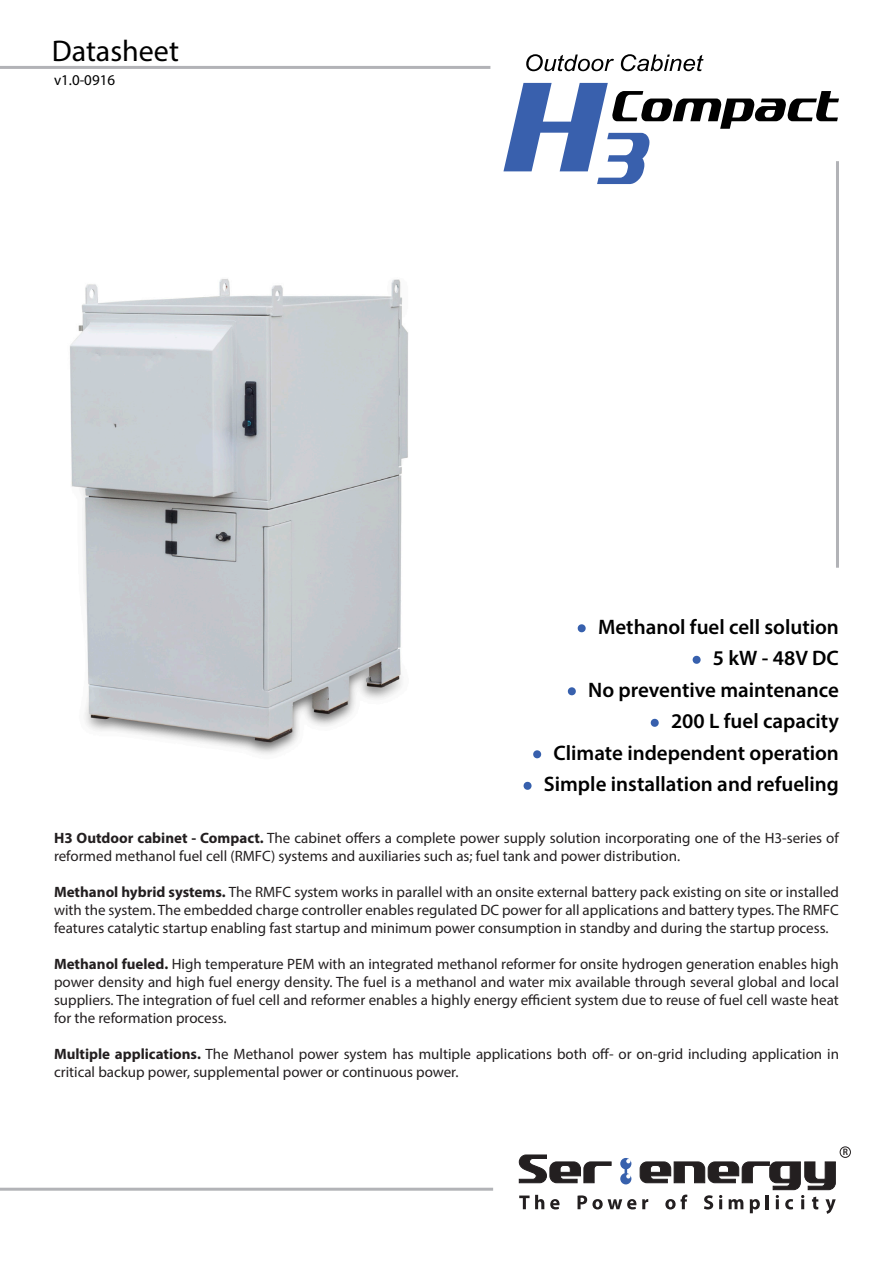
<style>
.page{position:relative;width:893px;height:1263px;background:#fff}
.page>*{position:absolute;margin:0;border:0;box-sizing:border-box;transform-origin:0 0}
.t1{font:30px "Myriad Pro";color:#000}
.t2{font:600 21px "Myriad Pro";color:#000}
.t3{font:15px/18px "Myriad Pro";color:#231f20}
.t4{font:15px "Myriad Pro";color:#000}
.t5{font:600 9.3px "Myriad Pro";color:#231f20}
.s1{color:#3960ad}
.s2{font-weight:700}
</style>
<div class="page">
<img style="left:70px;top:66px;width:421px;height:688px">
<svg style="left:526px;top:54px;width:88px;height:17px"></svg>
<svg style="left:621px;top:54px;width:82px;height:17px"></svg>
<svg style="left:503px;top:83px;width:336px;height:101px"></svg>
<div style="left:578px;top:624px;width:8px;height:8px;border:3px solid #3660ad;border-radius:50%"></div>
<div style="left:693px;top:656px;width:8px;height:8px;border:3px solid #3660ad;border-radius:50%"></div>
<div style="left:568px;top:687px;width:8px;height:8px;border:3px solid #3660ad;border-radius:50%"></div>
<div style="left:651px;top:719px;width:8px;height:8px;border:3px solid #3660ad;border-radius:50%"></div>
<div style="left:533px;top:750px;width:8px;height:8px;border:3px solid #3660ad;border-radius:50%"></div>
<div style="left:523px;top:782px;width:9px;height:8px;border:3px solid #3660ad;border-radius:50%"></div>
<svg style="left:519px;top:1154px;width:317px;height:60px"></svg>
<div style="left:840px;top:1146px;width:11px;height:12px;border:1px solid #231f20;border-radius:50%"></div>
<hr style="left:0;top:66px;width:490px;height:3px;background:#b2b3b7">
<hr style="left:0;top:1188px;width:493px;height:3px;background:#b2b3b7">
<hr style="left:836px;top:161px;width:3px;height:407px;background:#b2b3b7">
<p class="t1" style="left:52px;top:33px;width:129px">Datasheet</p>
<p class="t4" style="left:54px;top:71px;width:63px">v1.0-0916</p>
<p class="t2" style="left:578px;top:613px;width:262px"><span class="s1">•</span> Methanol fuel cell solution</p>
<p class="t2" style="left:693px;top:645px;width:147px"><span class="s1">•</span> 5 kW - 48V DC</p>
<p class="t2" style="left:568px;top:676px;width:272px"><span class="s1">•</span> No preventive maintenance</p>
<p class="t2" style="left:651px;top:708px;width:189px"><span class="s1">•</span> 200 L fuel capacity</p>
<p class="t2" style="left:534px;top:739px;width:307px"><span class="s1">•</span> Climate independent operation</p>
<p class="t2" style="left:524px;top:771px;width:316px"><span class="s1">•</span> Simple installation and refueling</p>
<p class="t3" style="left:54px;top:829px;width:786px"><span class="s2">H3 Outdoor cabinet - Compact.</span> The cabinet offers a complete power supply solution incorporating one of the H3-series of reformed methanol fuel cell (RMFC) systems and auxiliaries such as; fuel tank and power distribution.</p>
<p class="t3" style="left:54px;top:883px;width:786px;text-align:justify"><span class="s2">Methanol hybrid systems.</span> The RMFC system works in parallel with an onsite external battery pack existing on site or installed with the system. The embedded charge controller enables regulated DC power for all applications and battery types. The RMFC features catalytic startup enabling fast startup and minimum power consumption in standby and during the startup process.</p>
<p class="t3" style="left:54px;top:955px;width:786px;text-align:justify"><span class="s2">Methanol fueled.</span> High temperature PEM with an integrated methanol reformer for onsite hydrogen generation enables high power density and high fuel energy density. The fuel is a methanol and water mix available through several global and local suppliers. The integration of fuel cell and reformer enables a highly energy efficient system due to reuse of fuel cell waste heat for the reformation process.</p>
<p class="t3" style="left:54px;top:1045px;width:786px"><span class="s2">Multiple applications.</span> The Methanol power system has multiple applications both off- or on-grid including application in critical backup power, supplemental power or continuous power.</p>
<p class="t5" style="left:843px;top:1146px;width:7px">R</p>
</div>
